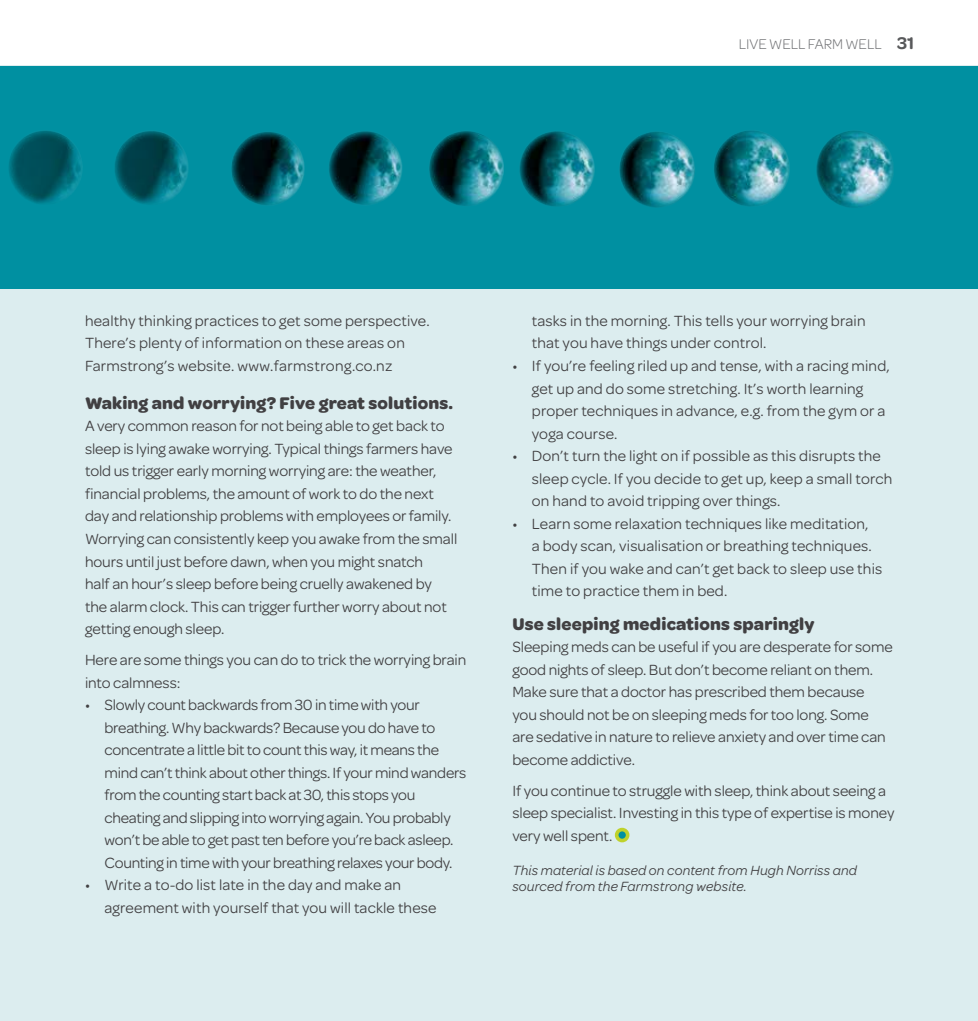
<style>
.page{position:relative;width:978px;height:1021px;background:#fff}
.page>*{position:absolute;margin:0;border:0;box-sizing:border-box;transform-origin:0 0}
.t1{font:700 18px "Omnes";letter-spacing:.01em;color:#414042}
.t2{font:15.75px/22.5px "Omnes";letter-spacing:-.005em;color:#414042}
.t3{font:300 15px "Omnes";color:#6d6e71}
.t4{font:italic 14.25px/16.5px "Omnes";letter-spacing:.01em;color:#414042}
.s1{font-weight:600;font-size:18px;color:#58595b}
</style>
<div class="page">
<div style="left:0;top:66px;width:978px;height:954px;background:#dcedef"></div>
<div style="left:0;top:66px;width:978px;height:222px;background:#0090a1"></div>
<img style="left:9px;top:131px;width:180px;height:73px">
<svg style="left:615px;top:827px;width:14px;height:15px"></svg>
<div style="left:618px;top:831px;width:8px;height:7px;background:#0090a1;border-radius:50%"></div>
<hr style="left:0;top:288px;width:978px;height:1px;background:#0090a1">
<img style="left:231px;top:131px;width:663px;height:76px">
<p class="t3" style="left:739px;top:34px;width:177px">LIVE WELL FARM WELL <span class="s1">31</span></p>
<p class="t2" style="left:85px;top:308px;width:346px">healthy thinking practices to get some perspective.<br>There’s plenty of information on these areas on<br>Farmstrong’s website. www.farmstrong.co.nz</p>
<p class="t1" style="left:85px;top:390px;width:370px">Waking and worrying? Five great solutions.</p>
<p class="t2" style="left:85px;top:414px;width:374px">A very common reason for not being able to get back to sleep is lying awake worrying. Typical things farmers have told us trigger early morning worrying are: the weather, financial problems, the amount of work to do the next day and relationship problems with employees or family.<br>Worrying can consistently keep you awake from the small hours until just before dawn, when you might snatch<br>half an hour’s sleep before being cruelly awakened by the alarm clock. This can trigger further worry about not getting enough sleep.</p>
<p class="t2" style="left:85px;top:647px;width:383px">Here are some things you can do to trick the worrying brain into calmness:</p>
<p class="t2" style="left:105px;top:692px;width:363px;text-indent:-19px">• Slowly count backwards from 30 in time with your breathing. Why backwards? Because you do have to concentrate a little bit to count this way, it means the mind can’t think about other things. If your mind wanders from the counting start back at 30, this stops you cheating and slipping into worrying again. You probably won’t be able to get past ten before you’re back asleep.<br>Counting in time with your breathing relaxes your body.</p>
<p class="t2" style="left:105px;top:872px;width:333px;text-indent:-19px">• Write a to-do list late in the day and make an agreement with yourself that you will tackle these</p>
<p class="t2" style="left:532px;top:308px;width:335px">tasks in the morning. This tells your worrying brain that you have things under control.</p>
<p class="t2" style="left:532px;top:353px;width:359px;text-indent:-19px">• If you’re feeling riled up and tense, with a racing mind, get up and do some stretching. It’s worth learning proper techniques in advance, e.g. from the gym or a yoga course.</p>
<p class="t2" style="left:532px;top:443px;width:362px;text-indent:-19px">• Don’t turn the light on if possible as this disrupts the sleep cycle. If you decide to get up, keep a small torch on hand to avoid tripping over things.</p>
<p class="t2" style="left:532px;top:511px;width:352px;text-indent:-19px">• Learn some relaxation techniques like meditation,<br>a body scan, visualisation or breathing techniques.<br>Then if you wake and can’t get back to sleep use this time to practice them in bed.</p>
<p class="t1" style="left:512px;top:611px;width:304px">Use sleeping medications sparingly</p>
<p class="t2" style="left:512px;top:635px;width:382px">Sleeping meds can be useful if you are desperate for some good nights of sleep. But don’t become reliant on them.<br>Make sure that a doctor has prescribed them because you should not be on sleeping meds for too long. Some are sedative in nature to relieve anxiety and over time can become addictive.</p>
<p class="t2" style="left:512px;top:778px;width:384px">If you continue to struggle with sleep, think about seeing a sleep specialist. Investing in this type of expertise is money very well spent.</p>
<p class="t4" style="left:512px;top:861px;width:346px">This material is based on content from Hugh Norriss and sourced from the Farmstrong website.</p>
</div>
